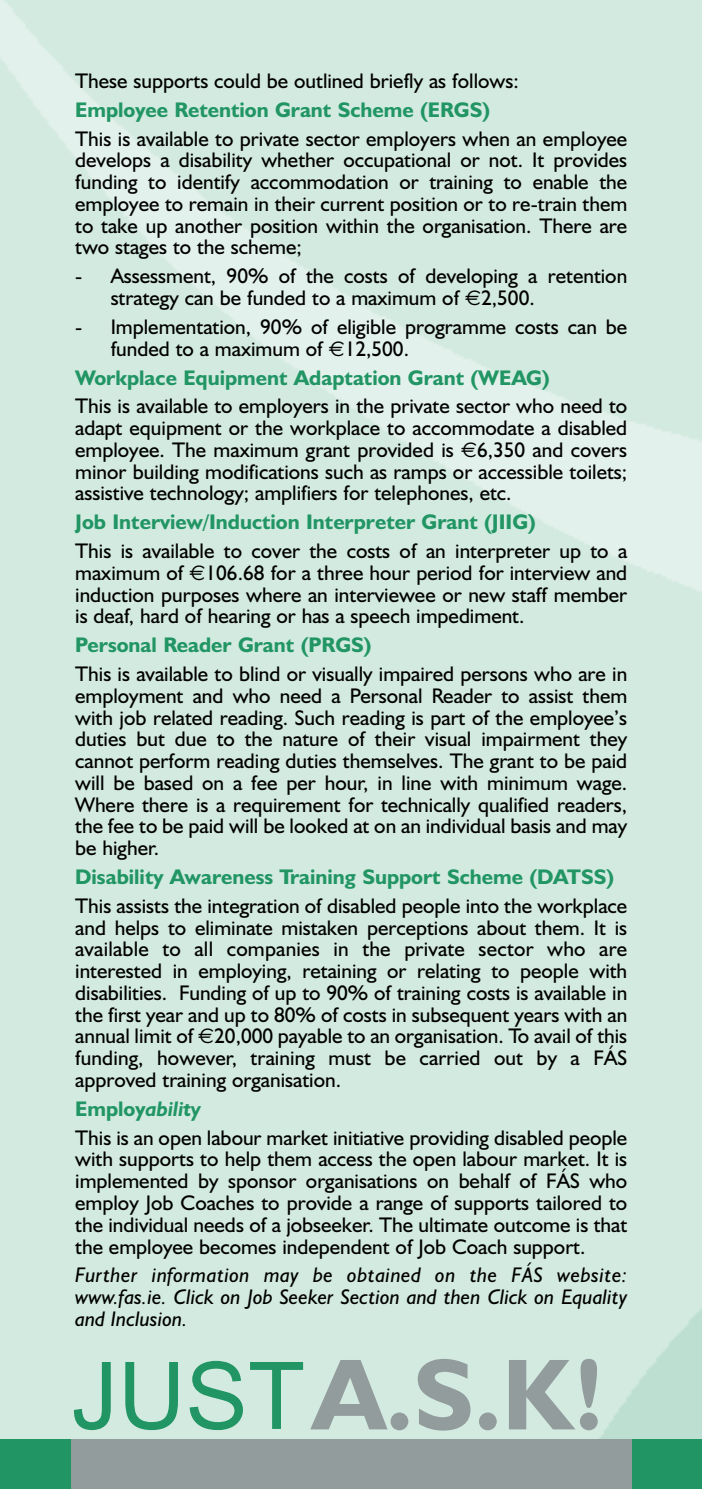
<style>
.page{position:relative;width:702px;height:1489px;background:#fff}
.page>*{position:absolute;margin:0;border:0;box-sizing:border-box;transform-origin:0 0}
.t1{font:700 101.5px "Humanist 521 BT";color:#939c9d}
.t2{font:21.25px/21.8px "Humanist 521 BT";color:#000;text-align:justify}
.t3{font:700 21.25px "Humanist 521 BT";color:#219564}
.t4{font:italic 21.25px/21.8px "Humanist 521 BT";color:#000;text-align:justify}
.s1{font-family:"Euro Sans"}
.s2{font-weight:700;color:#219564}
.s3{font-weight:700;font-style:italic;color:#219564}
.s4{font-family:"Arial";font-weight:400;font-size:93.5px;color:#219564}
</style>
<div class="page">
<div style="left:0;top:0;width:702px;height:1488px;background:#d3eae0"></div>
<img style="left:0;top:0;width:702px;height:591px">
<div style="left:0;top:1438px;width:702px;height:50px;background:#939c9d"></div>
<div style="left:0;top:1438px;width:71px;height:50px;background:#219564"></div>
<div style="left:633px;top:1438px;width:69px;height:50px;background:#219564"></div>
<p class="t2" style="left:75px;top:72px;width:445px">These supports could be outlined briefly as follows:</p>
<p class="t3" style="left:75px;top:102px;width:416px">Employee Retention Grant Scheme (ERGS)</p>
<p class="t2" style="left:75px;top:130px;width:553px">This is available to private sector employers when an employee develops a disability whether occupational or not. It provides funding to identify accommodation or training to enable the employee to remain in their current position or to re-train them to take up another position within the organisation. There are two stages to the scheme;</p>
<p class="t2" style="left:111px;top:267px;width:518px;text-indent:-35px">- Assessment, 90% of the costs of developing a retention strategy can be funded to a maximum of <span class="s1">€</span>2,500.</p>
<p class="t2" style="left:111px;top:318px;width:518px;text-indent:-35px">- Implementation, 90% of eligible programme costs can be funded to a maximum of <span class="s1">€</span>12,500.</p>
<p class="t3" style="left:75px;top:370px;width:476px">Workplace Equipment Adaptation Grant (WEAG)</p>
<p class="t2" style="left:75px;top:397px;width:553px">This is available to employers in the private sector who need to adapt equipment or the workplace to accommodate a disabled employee. The maximum grant provided is <span class="s1">€</span>6,350 and covers minor building modifications such as ramps or accessible toilets; assistive technology; amplifiers for telephones, etc.</p>
<p class="t3" style="left:75px;top:514px;width:462px">Job Interview/Induction Interpreter Grant (JIIG)</p>
<p class="t2" style="left:75px;top:542px;width:553px">This is available to cover the costs of an interpreter up to a maximum of <span class="s1">€</span>106.68 for a three hour period for interview and induction purposes where an interviewee or new staff member is deaf, hard of hearing or has a speech impediment.</p>
<p class="t3" style="left:75px;top:637px;width:298px">Personal Reader Grant (PRGS)</p>
<p class="t2" style="left:75px;top:665px;width:553px">This is available to blind or visually impaired persons who are in employment and who need a Personal Reader to assist them with job related reading. Such reading is part of the employee’s duties but due to the nature of their visual impairment they cannot perform reading duties themselves. The grant to be paid will be based on a fee per hour, in line with minimum wage.<br>Where there is a requirement for technically qualified readers, the fee to be paid will be looked at on an individual basis and may be higher.</p>
<p class="t3" style="left:75px;top:869px;width:540px">Disability Awareness Training Support Scheme (DATSS)</p>
<p class="t2" style="left:75px;top:897px;width:553px">This assists the integration of disabled people into the workplace and helps to eliminate mistaken perceptions about them. It is available to all companies in the private sector who are interested in employing, retaining or relating to people with disabilities. Funding of up to 90% of training costs is available in the first year and up to 80% of costs in subsequent years with an annual limit of <span class="s1">€</span>20,000 payable to an organisation. To avail of this funding, however, training must be carried out by a FÁS approved training organisation.</p>
<p class="t2" style="left:75px;top:1096px;width:553px;line-height:28.8px"><span class="s2">Employ</span><span class="s3">ability<br></span>This is an open labour market initiative providing disabled people</p>
<p class="t2" style="left:75px;top:1150px;width:553px">with supports to help them access the open labour market. It is implemented by sponsor organisations on behalf of FÁS who employ Job Coaches to provide a range of supports tailored to the individual needs of a jobseeker. The ultimate outcome is that the employee becomes independent of Job Coach support.</p>
<p class="t4" style="left:75px;top:1266px;width:553px">Further information may be obtained on the FÁS website: www.fas.ie. Click on Job Seeker Section and then Click on Equality and Inclusion.</p>
<h1 class="t1" style="left:71px;top:1359px;width:535px"><span class="s4">JUST</span>A.S.K!</h1>
</div>
